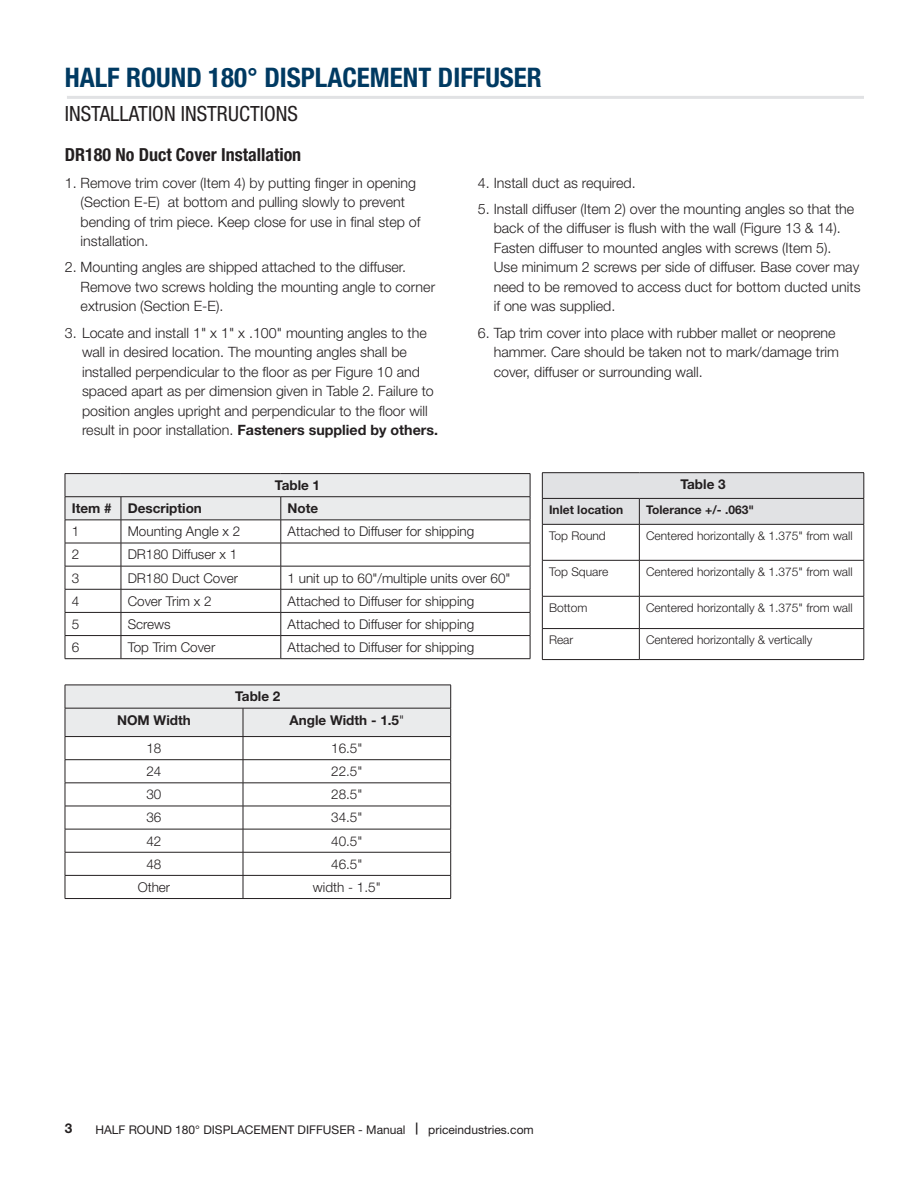
<style>
.page{position:relative;width:918px;height:1188px;background:#fff}
.page>*{position:absolute;margin:0;border:0;box-sizing:border-box;transform-origin:0 0}
.t1{font:700 condensed 27px "Helvetica Neue LT Std";color:#003a62}
.t2{font:condensed 21px "Helvetica Neue LT Std";color:#231f20}
.Title__3{font:700 condensed 18px "Helvetica Neue LT Std";color:#231f20}
.Body{font:300 14.25px/19.5px "Helvetica Neue LT Std";color:#231f20}
.t3{font:300 13.5px "Helvetica Neue LT Std";color:#231f20}
.t4{font:700 13.5px "Helvetica Neue LT Std";color:#231f20}
.t5{font:300 12px "Helvetica Neue LT Std";color:#231f20}
.t6{font:12px "Helvetica Neue LT Std";color:#231f20}
.t7{font:700 12px "Helvetica Neue LT Std";color:#231f20}
.s1{font-weight:700}
.s2{font-weight:300}
</style>
<div class="page">
<hr style="left:542px;top:472px;width:97px;height:1px;background:#231f20">
<hr style="left:639px;top:472px;width:225px;height:1px;background:#231f20">
<svg style="left:542px;top:473px;width:323px;height:51px;background:#dadbdd"></svg>
<hr style="left:542px;top:524px;width:97px;height:1px;background:#231f20">
<hr style="left:542px;top:525px;width:1px;height:35px;background:#231f20">
<hr style="left:639px;top:524px;width:225px;height:1px;background:#231f20">
<hr style="left:639px;top:525px;width:1px;height:35px;background:#231f20">
<hr style="left:864px;top:525px;width:1px;height:35px;background:#231f20">
<hr style="left:542px;top:560px;width:97px;height:1px;background:#231f20">
<hr style="left:542px;top:561px;width:1px;height:35px;background:#231f20">
<hr style="left:639px;top:560px;width:225px;height:1px;background:#231f20">
<hr style="left:639px;top:561px;width:1px;height:35px;background:#231f20">
<hr style="left:864px;top:561px;width:1px;height:35px;background:#231f20">
<hr style="left:542px;top:596px;width:97px;height:1px;background:#231f20">
<hr style="left:542px;top:596px;width:1px;height:32px;background:#231f20">
<hr style="left:639px;top:596px;width:225px;height:1px;background:#231f20">
<hr style="left:639px;top:596px;width:1px;height:32px;background:#231f20">
<hr style="left:864px;top:596px;width:1px;height:32px;background:#231f20">
<hr style="left:542px;top:628px;width:97px;height:1px;background:#231f20">
<hr style="left:542px;top:629px;width:1px;height:30px;background:#231f20">
<hr style="left:639px;top:628px;width:225px;height:1px;background:#231f20">
<hr style="left:639px;top:629px;width:1px;height:30px;background:#231f20">
<hr style="left:864px;top:629px;width:1px;height:30px;background:#231f20">
<hr style="left:542px;top:659px;width:97px;height:1px;background:#231f20">
<hr style="left:639px;top:659px;width:225px;height:1px;background:#231f20">
<svg style="left:65px;top:685px;width:386px;height:213px"></svg>
<hr style="left:65px;top:898px;width:178px;height:1px;background:#231f20">
<hr style="left:243px;top:898px;width:208px;height:1px;background:#231f20">
<hr style="left:65px;top:473px;width:56px;height:1px;background:#231f20">
<hr style="left:121px;top:473px;width:160px;height:1px;background:#231f20">
<hr style="left:281px;top:473px;width:249px;height:1px;background:#231f20">
<svg style="left:65px;top:474px;width:466px;height:185px"></svg>
<hr style="left:65px;top:658px;width:56px;height:1px;background:#231f20">
<hr style="left:121px;top:658px;width:160px;height:1px;background:#231f20">
<hr style="left:281px;top:658px;width:249px;height:1px;background:#231f20">
<hr style="left:67px;top:96px;width:797px;height:3px;background:#e1e2e4">
<h1 class="t1" style="left:65px;top:61px;width:479px">HALF ROUND 180° DISPLACEMENT DIFFUSER</h1>
<h2 class="t2" style="left:65px;top:102px;width:235px">INSTALLATION INSTRUCTIONS</h2>
<p class="Title__3" style="left:65px;top:144px;width:238px">DR180 No Duct Cover Installation</p>
<p class="Body" style="left:81px;top:172px;width:341px;text-indent:-16px">1. Remove trim cover (Item 4) by putting finger in opening (Section E-E) at bottom and pulling slowly to prevent bending of trim piece. Keep close for use in final step of installation.</p>
<p class="Body" style="left:81px;top:257px;width:356px;text-indent:-16px">2. Mounting angles are shipped attached to the diffuser.<br>Remove two screws holding the mounting angle to corner extrusion (Section E-E).</p>
<p class="Body" style="left:82px;top:322px;width:358px;text-indent:-17px">3. Locate and install 1" x 1" x .100" mounting angles to the wall in desired location. The mounting angles shall be installed perpendicular to the floor as per Figure 10 and spaced apart as per dimension given in Table 2. Failure to position angles upright and perpendicular to the floor will result in poor installation. <span class="s1">Fasteners supplied by others.</span></p>
<p class="t4" style="left:275px;top:477px;width:47px">Table 1</p>
<p class="Body" style="left:478px;top:172px;width:159px">4. Install duct as required.</p>
<p class="Body" style="left:494px;top:199px;width:368px;text-indent:-16px">5. Install diffuser (Item 2) over the mounting angles so that the back of the diffuser is flush with the wall (Figure 13 &amp; 14).<br>Fasten diffuser to mounted angles with screws (Item 5).<br>Use minimum 2 screws per side of diffuser. Base cover may need to be removed to access duct for bottom ducted units if one was supplied.</p>
<p class="Body" style="left:494px;top:322px;width:347px;text-indent:-16px">6. Tap trim cover into place with rubber mallet or neoprene hammer. Care should be taken not to mark/damage trim cover, diffuser or surrounding wall.</p>
<p class="t4" style="left:680px;top:476px;width:47px">Table 3</p>
<p class="t4" style="left:72px;top:500px;width:41px">Item #</p>
<p class="t4" style="left:128px;top:500px;width:76px">Description</p>
<p class="t4" style="left:288px;top:500px;width:32px">Note</p>
<p class="t3" style="left:72px;top:523px;width:9px">1</p>
<p class="t3" style="left:128px;top:523px;width:114px">Mounting Angle x 2</p>
<p class="t3" style="left:288px;top:523px;width:188px">Attached to Diffuser for shipping</p>
<p class="t3" style="left:72px;top:546px;width:9px">2</p>
<p class="t3" style="left:128px;top:546px;width:111px">DR180 Diffuser x 1</p>
<p class="t3" style="left:72px;top:569px;width:9px">3</p>
<p class="t3" style="left:128px;top:569px;width:112px">DR180 Duct Cover</p>
<p class="t3" style="left:288px;top:569px;width:225px">1 unit up to 60"/multiple units over 60"</p>
<p class="t3" style="left:72px;top:593px;width:9px">4</p>
<p class="t3" style="left:128px;top:593px;width:86px">Cover Trim x 2</p>
<p class="t3" style="left:288px;top:593px;width:188px">Attached to Diffuser for shipping</p>
<p class="t3" style="left:72px;top:616px;width:9px">5</p>
<p class="t3" style="left:128px;top:616px;width:45px">Screws</p>
<p class="t3" style="left:288px;top:616px;width:188px">Attached to Diffuser for shipping</p>
<p class="t3" style="left:72px;top:639px;width:9px">6</p>
<p class="t3" style="left:128px;top:639px;width:89px">Top Trim Cover</p>
<p class="t3" style="left:288px;top:639px;width:188px">Attached to Diffuser for shipping</p>
<p class="t4" style="left:235px;top:688px;width:47px">Table 2</p>
<p class="t4" style="left:117px;top:711px;width:75px">NOM Width</p>
<p class="t4" style="left:290px;top:711px;width:116px">Angle Width - 1.5<span class="s2">"</span></p>
<p class="t3" style="left:146px;top:740px;width:17px">18</p>
<p class="t3" style="left:331px;top:740px;width:33px">16.5"</p>
<p class="t3" style="left:146px;top:763px;width:17px">24</p>
<p class="t3" style="left:331px;top:763px;width:33px">22.5"</p>
<p class="t3" style="left:146px;top:786px;width:17px">30</p>
<p class="t3" style="left:331px;top:786px;width:33px">28.5"</p>
<p class="t3" style="left:146px;top:809px;width:17px">36</p>
<p class="t3" style="left:331px;top:809px;width:33px">34.5"</p>
<p class="t3" style="left:146px;top:832px;width:17px">42</p>
<p class="t3" style="left:331px;top:832px;width:33px">40.5"</p>
<p class="t3" style="left:146px;top:856px;width:17px">48</p>
<p class="t3" style="left:331px;top:856px;width:33px">46.5"</p>
<p class="t3" style="left:138px;top:879px;width:34px">Other</p>
<p class="t3" style="left:313px;top:879px;width:69px">width - 1.5"</p>
<p class="t7" style="left:549px;top:502px;width:76px">Inlet location</p>
<p class="t7" style="left:646px;top:502px;width:109px">Tolerance +/- .063"</p>
<p class="t5" style="left:549px;top:528px;width:58px">Top Round</p>
<p class="t5" style="left:646px;top:528px;width:208px">Centered horizontally &amp; 1.375" from wall</p>
<p class="t5" style="left:549px;top:564px;width:61px">Top Square</p>
<p class="t5" style="left:646px;top:564px;width:208px">Centered horizontally &amp; 1.375" from wall</p>
<p class="t5" style="left:549px;top:600px;width:40px">Bottom</p>
<p class="t5" style="left:646px;top:600px;width:208px">Centered horizontally &amp; 1.375" from wall</p>
<p class="t5" style="left:549px;top:632px;width:26px">Rear</p>
<p class="t5" style="left:646px;top:632px;width:168px">Centered horizontally &amp; vertically</p>
<p class="t4" style="left:65px;top:1120px;width:9px">3</p>
<p class="t6" style="left:95px;top:1122px;width:440px">HALF ROUND 180° DISPLACEMENT DIFFUSER - Manual <span class="s1">|</span> priceindustries.com</p>
</div>
